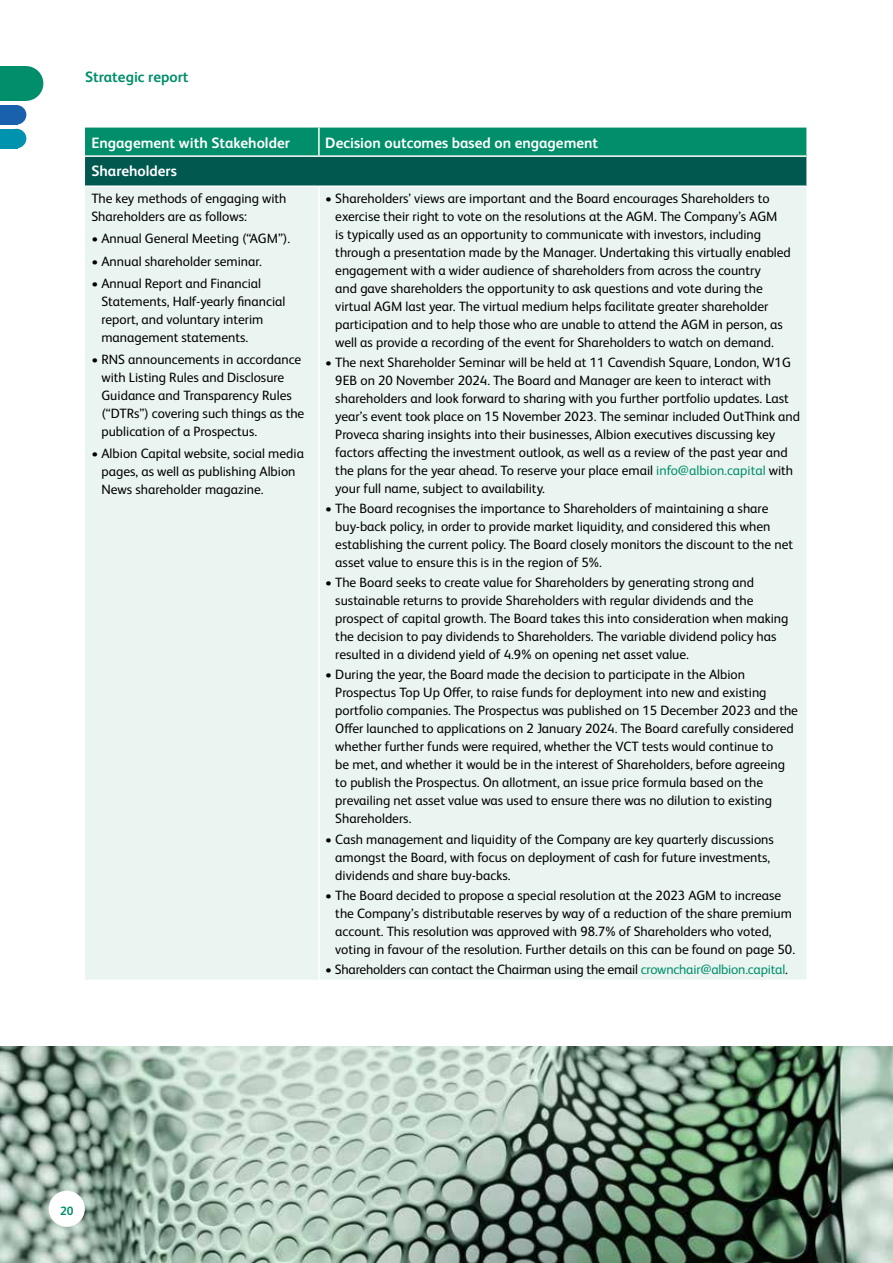
<style>
.page{position:relative;width:893px;height:1263px;background:#fff}
.page>*{position:absolute;margin:0;border:0;box-sizing:border-box;transform-origin:0 0}
.t1{font:700 15px "FS Albert Pro";color:#fff}
.t2{font:700 15px "FS Albert Pro";color:#008f6a}
.t3{font:13.5px/18px "FS Albert Pro";color:#000}
.t4{font:700 12px "FS Albert Pro";color:#008f6a}
.s1{color:#008f6a}
</style>
<div class="page">
<img style="left:0;top:1046px;width:893px;height:217px">
<div style="left:7px;top:105px;width:19px;height:20px;background:#1961ac;border-radius:50%"></div>
<div style="left:0;top:105px;width:17px;height:20px;background:#1961ac"></div>
<div style="left:9px;top:66px;width:34px;height:35px;background:#008f6a;border-radius:50%"></div>
<div style="left:0;top:66px;width:26px;height:35px;background:#008f6a"></div>
<div style="left:0;top:129px;width:17px;height:19px;background:#0093b0"></div>
<div style="left:7px;top:129px;width:19px;height:19px;background:#0093b0;border-radius:50%"></div>
<svg style="left:85px;top:128px;width:721px;height:57px;background:#00725c"></svg>
<div style="left:85px;top:187px;width:721px;height:792px;background:#eaf4f1"></div>
<hr style="left:318px;top:128px;width:2px;height:27px;background:#fff">
<hr style="left:85px;top:155px;width:234px;height:2px;background:#fff">
<hr style="left:319px;top:155px;width:487px;height:2px;background:#fff">
<hr style="left:318px;top:187px;width:2px;height:792px;background:#fff">
<div style="left:49px;top:1191px;width:36px;height:36px;background:#fff;border-radius:50%"></div>
<p class="t2" style="left:85px;top:66px;width:105px">Strategic report</p>
<p class="t1" style="left:91px;top:132px;width:200px">Engagement with Stakeholder</p>
<p class="t1" style="left:325px;top:132px;width:274px">Decision outcomes based on engagement</p>
<p class="t1" style="left:91px;top:160px;width:87px">Shareholders</p>
<p class="t3" style="left:91px;top:188px;width:197px">The key methods of engaging with<br>Shareholders are as follows:</p>
<p class="t3" style="left:91px;top:229px;width:200px">• Annual General Meeting (“AGM”).</p>
<p class="t3" style="left:91px;top:251px;width:172px">• Annual shareholder seminar.</p>
<p class="t3" style="left:101px;top:273px;width:186px;text-indent:-10px">• Annual Report and Financial<br>Statements, Half-yearly financial report, and voluntary interim management statements.</p>
<p class="t3" style="left:101px;top:349px;width:204px;text-indent:-10px">• RNS announcements in accordance with Listing Rules and Disclosure Guidance and Transparency Rules (“DTRs”) covering such things as the publication of a Prospectus.</p>
<p class="t3" style="left:101px;top:444px;width:204px;text-indent:-10px">• Albion Capital website, social media pages, as well as publishing Albion<br>News shareholder magazine.</p>
<p class="t3" style="left:335px;top:188px;width:457px;text-indent:-10px">• Shareholders’ views are important and the Board encourages Shareholders to exercise their right to vote on the resolutions at the AGM. The Company’s AGM<br>is typically used as an opportunity to communicate with investors, including through a presentation made by the Manager. Undertaking this virtually enabled engagement with a wider audience of shareholders from across the country<br>and gave shareholders the opportunity to ask questions and vote during the virtual AGM last year. The virtual medium helps facilitate greater shareholder participation and to help those who are unable to attend the AGM in person, as well as provide a recording of the event for Shareholders to watch on demand.</p>
<p class="t3" style="left:335px;top:352px;width:466px;text-indent:-10px">• The next Shareholder Seminar will be held at 11 Cavendish Square, London, W1G 9EB on 20 November 2024. The Board and Manager are keen to interact with shareholders and look forward to sharing with you further portfolio updates. Last year’s event took place on 15 November 2023. The seminar included OutThink and Proveca sharing insights into their businesses, Albion executives discussing key factors affecting the investment outlook, as well as a review of the past year and the plans for the year ahead. To reserve your place email <span class="s1">info@albion.capital</span> with your full name, subject to availability.</p>
<p class="t3" style="left:335px;top:498px;width:459px;text-indent:-10px">• The Board recognises the importance to Shareholders of maintaining a share buy-back policy, in order to provide market liquidity, and considered this when establishing the current policy. The Board closely monitors the discount to the net asset value to ensure this is in the region of 5%.</p>
<p class="t3" style="left:335px;top:573px;width:455px;text-indent:-10px">• The Board seeks to create value for Shareholders by generating strong and sustainable returns to provide Shareholders with regular dividends and the prospect of capital growth. The Board takes this into consideration when making the decision to pay dividends to Shareholders. The variable dividend policy has resulted in a dividend yield of 4.9% on opening net asset value.</p>
<p class="t3" style="left:335px;top:665px;width:464px;text-indent:-10px">• During the year, the Board made the decision to participate in the Albion Prospectus Top Up Offer, to raise funds for deployment into new and existing portfolio companies. The Prospectus was published on 15 December 2023 and the Offer launched to applications on 2 January 2024. The Board carefully considered whether further funds were required, whether the VCT tests would continue to<br>be met, and whether it would be in the interest of Shareholders, before agreeing to publish the Prospectus. On allotment, an issue price formula based on the prevailing net asset value was used to ensure there was no dilution to existing Shareholders.</p>
<p class="t3" style="left:335px;top:829px;width:440px;text-indent:-10px">• Cash management and liquidity of the Company are key quarterly discussions amongst the Board, with focus on deployment of cash for future investments, dividends and share buy-backs.</p>
<p class="t3" style="left:335px;top:885px;width:461px;text-indent:-10px">• The Board decided to propose a special resolution at the 2023 AGM to increase the Company’s distributable reserves by way of a reduction of the share premium account. This resolution was approved with 98.7% of Shareholders who voted, voting in favour of the resolution. Further details on this can be found on page 50.</p>
<p class="t3" style="left:325px;top:959px;width:464px">• Shareholders can contact the Chairman using the email <span class="s1">crownchair@albion.capital</span>.</p>
<p class="t4" style="left:60px;top:1202px;width:15px">20</p>
</div>
